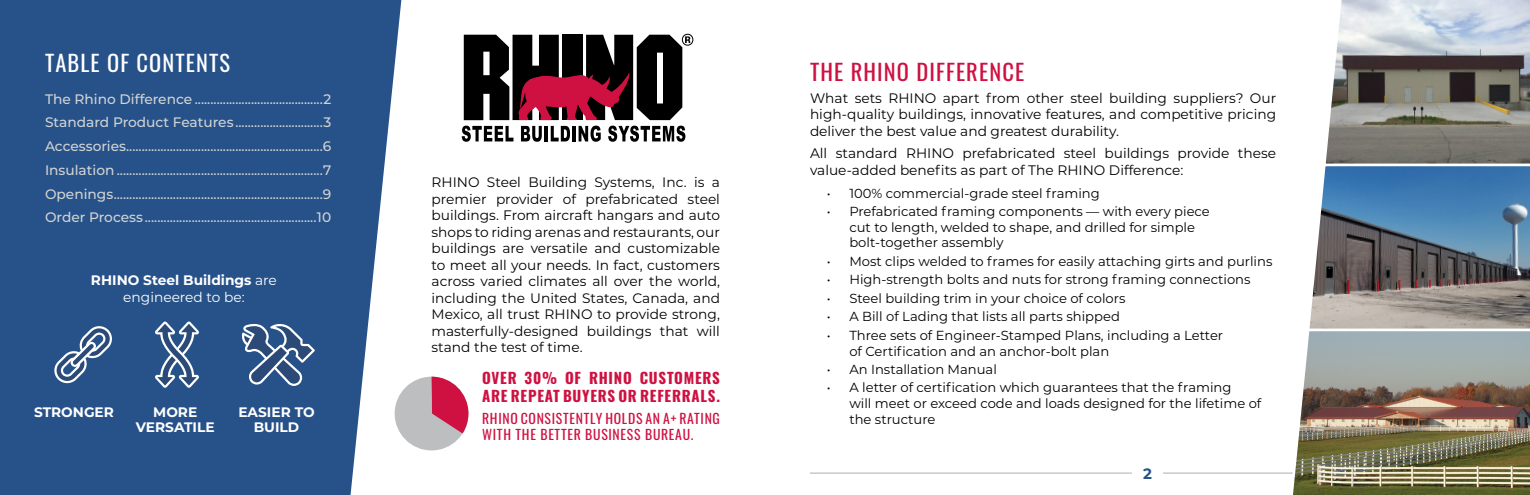
<style>
.page{position:relative;width:1530px;height:495px;background:#fff}
.page>*{position:absolute;margin:0;border:0;box-sizing:border-box;transform-origin:0 0}
.t1{font:22.5px "Oswald";letter-spacing:.05em;color:#ce1141}
.t2{font:22.5px "Oswald";letter-spacing:.05em;color:#fff}
.t3{font:700 15px/18px "Oswald";letter-spacing:.05em;color:#ce1141}
.t4{font:700 15px "Montserrat";color:#265289}
.t5{font:13.75px/16.5px "Montserrat";color:#000;text-align:justify}
.t6{font:500 13.75px/23.8px "Montserrat";color:#d1d3d4;text-align:justify}
.t7{font:700 13.75px/15px "Montserrat";color:#fff;text-align:center}
.t8{font:13.75px/16.5px "Oswald";letter-spacing:.05em;color:#ce1141}
.t9{font:13.12px/15.8px "Montserrat";color:#000}
.s1{font-weight:400}
</style>
<div class="page">
<hr style="left:810px;top:472px;width:675px;height:2px;background:#bcbec0">
<div style="left:1132px;top:464px;width:31px;height:31px;background:#fff"></div>
<svg style="left:1326px;top:0;width:204px;height:162px;background:#959694"></svg>
<svg style="left:1309px;top:162px;width:221px;height:165px;background:#6d8093"></svg>
<img style="left:1288px;top:327px;width:242px;height:168px">
<svg style="left:464px;top:34px;width:229px;height:86px"></svg>
<svg style="left:462px;top:126px;width:51px;height:16px"></svg>
<svg style="left:521px;top:126px;width:21px;height:16px"></svg>
<hr style="left:545px;top:126px;width:3px;height:15px;background:#000">
<svg style="left:551px;top:126px;width:19px;height:15px"></svg>
<hr style="left:573px;top:126px;width:3px;height:15px;background:#000">
<svg style="left:579px;top:126px;width:22px;height:16px"></svg>
<svg style="left:608px;top:126px;width:77px;height:16px"></svg>
<div style="left:0;top:0;width:401px;height:495px;background:#265289"></div>
<div style="left:395px;top:377px;width:73px;height:73px;background:#bcbec0;border-radius:50%"></div>
<svg style="left:432px;top:377px;width:36px;height:57px"></svg>
<svg style="left:53px;top:326px;width:60px;height:57px;background:#53739d"></svg>
<svg style="left:155px;top:322px;width:44px;height:66px"></svg>
<svg style="left:241px;top:322px;width:74px;height:64px;background:#51709a"></svg>
<h1 class="t2" style="left:45px;top:43px;width:187px">TABLE OF CONTENTS</h1>
<p class="t6" style="left:45px;top:86px;width:288px">The Rhino Difference .........................................2<br>Standard Product Features ............................3<br>Accessories...............................................................6<br>Insulation ..................................................................7<br>Openings...................................................................9<br>Order Process .......................................................10</p>
<p class="t7" style="left:91px;top:271px;width:187px;line-height:16.5px">RHINO Steel Buildings <span class="s1">are engineered to be:</span></p>
<p class="t7" style="left:34px;top:404px;width:81px">STRONGER</p>
<p class="t7" style="left:136px;top:404px;width:80px">MORE<br>VERSATILE</p>
<p class="t7" style="left:238px;top:404px;width:78px">EASIER TO<br>BUILD</p>
<p class="t5" style="left:432px;top:174px;width:290px">RHINO Steel Building Systems, Inc. is a premier provider of prefabricated steel buildings. From aircraft hangars and auto shops to riding arenas and restaurants, our buildings are versatile and customizable to meet all your needs. In fact, customers across varied climates all over the world, including the United States, Canada, and Mexico, all trust RHINO to provide strong, masterfully-designed buildings that will stand the test of time.</p>
<p class="t3" style="left:482px;top:370px;width:239px">OVER 30% OF RHINO CUSTOMERS<br>ARE REPEAT BUYERS OR REFERRALS.</p>
<p class="t8" style="left:482px;top:409px;width:239px">RHINO CONSISTENTLY HOLDS AN A+ RATING<br>WITH THE BETTER BUSINESS BUREAU.</p>
<h1 class="t1" style="left:810px;top:52px;width:216px">THE RHINO DIFFERENCE</h1>
<p class="t5" style="left:810px;top:89px;width:468px">What sets RHINO apart from other steel building suppliers? Our high-quality buildings, innovative features, and competitive pricing deliver the best value and greatest durability.</p>
<p class="t5" style="left:810px;top:144px;width:468px">All standard RHINO prefabricated steel buildings provide these value-added benefits as part of The RHINO Difference:</p>
<p class="t9" style="left:827px;top:185px;width:274px">• 100% commercial-grade steel framing</p>
<p class="t9" style="left:849px;top:203px;width:362px;text-indent:-22px">• Prefabricated framing components — with every piece cut to length, welded to shape, and drilled for simple bolt-together assembly</p>
<p class="t9" style="left:827px;top:253px;width:447px">• Most clips welded to frames for easily attaching girts and purlins</p>
<p class="t9" style="left:827px;top:271px;width:425px">• High-strength bolts and nuts for strong framing connections</p>
<p class="t9" style="left:827px;top:290px;width:300px">• Steel building trim in your choice of colors</p>
<p class="t9" style="left:827px;top:308px;width:295px">• A Bill of Lading that lists all parts shipped</p>
<p class="t9" style="left:849px;top:327px;width:375px;text-indent:-22px">• Three sets of Engineer-Stamped Plans, including a Letter of Certification and an anchor-bolt plan</p>
<p class="t9" style="left:827px;top:361px;width:172px">• An Installation Manual</p>
<p class="t9" style="left:849px;top:379px;width:414px;text-indent:-22px">• A letter of certification which guarantees that the framing<br>will meet or exceed code and loads designed for the lifetime of the structure</p>
<p class="t4" style="left:1143px;top:463px;width:10px">2</p>
</div>
